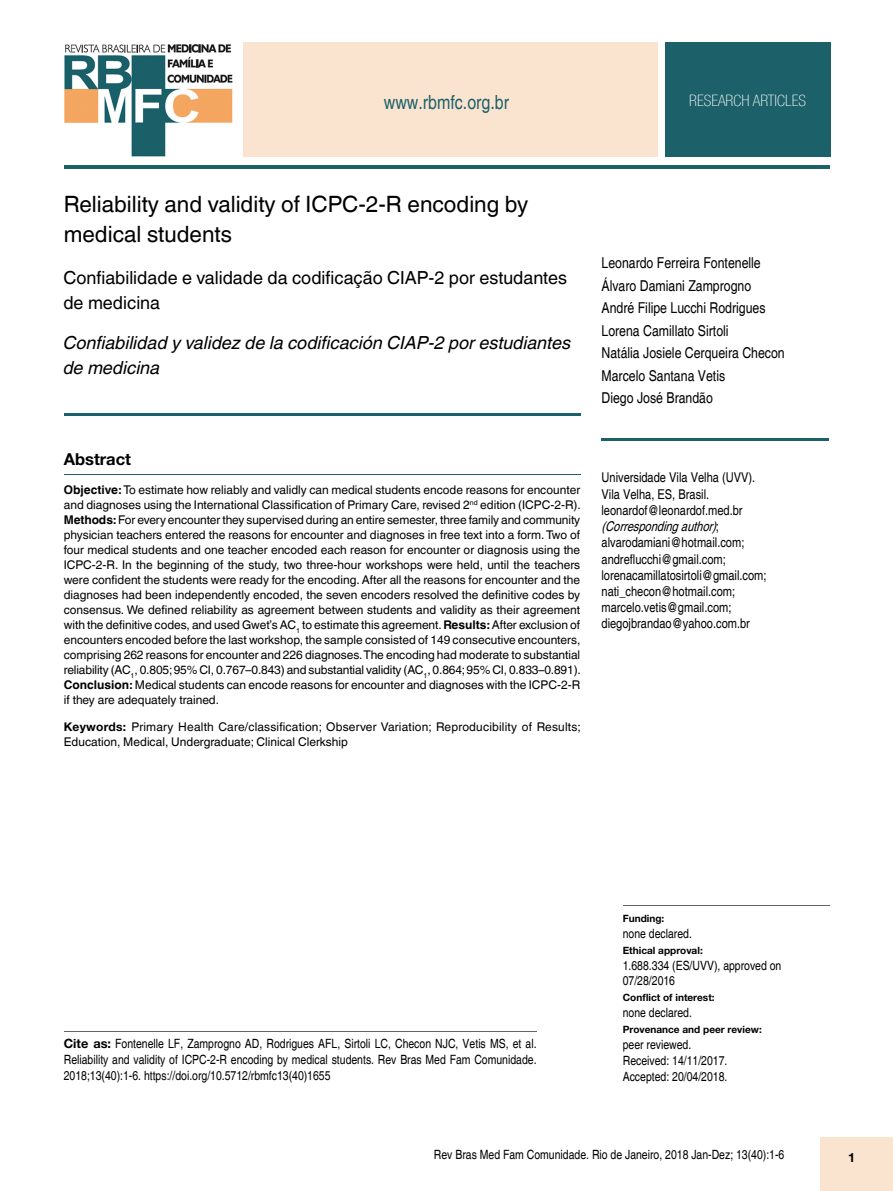
<style>
.page{position:relative;width:893px;height:1191px;background:#fff}
.page>*{position:absolute;margin:0;border:0;box-sizing:border-box;transform-origin:0 0}
.t1{font:22.5px/30px "Helvetica World";color:#000}
.t2{font:condensed 19.5px "Helvetica";color:#1c6069}
.t3{font:italic 18px/25.5px "Helvetica World";color:#000}
.t4{font:18px/25.5px "Helvetica World";color:#000}
.t5{font:700 16.5px "Helvetica Neue";color:#000}
.t6{font:100 condensed 15.75px "Helvetica Neue LT Com";color:#fff}
.t7{font:condensed 15px/22.5px "Helvetica";color:#000}
.t8{font:condensed 13.5px/16.2px "Helvetica";color:#000}
.t9{font:condensed 12.75px/15.9px "Helvetica";color:#000}
.t10{font:700 12.75px "Helvetica Neue";color:#000}
.t11{font:12px/15px "Helvetica World";color:#000;text-align:justify}
.t12{font:700 10.05px "Helvetica Neue";color:#000}
.s1{font-weight:700}
.s2{font-family:"Helvetica Neue";font-weight:700}
.s3{font-style:italic}
.s4{font-family:"Helvetica Neue";font-weight:700;font-stretch:normal}
</style>
<div class="page">
<div style="left:821px;top:1137px;width:72px;height:54px;background:#fae4d0"></div>
<hr style="left:64px;top:165px;width:765px;height:4px;background:#1c6069">
<div style="left:243px;top:43px;width:414px;height:114px;background:#fae4d0"></div>
<div style="left:665px;top:43px;width:165px;height:114px;background:#1c6069"></div>
<img style="left:64px;top:44px;width:169px;height:113px">
<hr style="left:64px;top:413px;width:516px;height:2px;background:#1c6069">
<hr style="left:64px;top:1031px;width:473px;height:1px;background:#636466">
<hr style="left:601px;top:438px;width:228px;height:3px;background:#1c6069">
<hr style="left:623px;top:905px;width:206px;height:1px;background:#636466">
<hr style="left:64px;top:474px;width:516px;height:1px;background:#1c6069">
<h2 class="t2" style="left:384px;top:90px;width:127px">www.rbmfc.org.br</h2>
<h3 class="t6" style="left:689px;top:92px;width:118px">RESEARCH ARTICLES</h3>
<h1 class="t1" style="left:64px;top:190px;width:466px">Reliability and validity of ICPC-2-R encoding by medical students</h1>
<h3 class="t4" style="left:63px;top:265px;width:505px">Confiabilidade e validade da codificação CIAP-2 por estudantes de medicina</h3>
<h3 class="t3" style="left:63px;top:330px;width:509px">Confiabilidad y validez de la codificación CIAP-2 por estudiantes de medicina</h3>
<h3 class="t5" style="left:64px;top:449px;width:69px">Abstract</h3>
<p class="t11" style="left:64px;top:482px;width:519px"><span class="s1">Objective:</span> To estimate how reliably and validly can medical students encode reasons for encounter and diagnoses using the International Classification of Primary Care, revised 2<sup>nd</sup> edition (ICPC-2-R).<br><span class="s1">Methods:</span> For every encounter they supervised during an entire semester, three family and community physician teachers entered the reasons for encounter and diagnoses in free text into a form. Two of four medical students and one teacher encoded each reason for encounter or diagnosis using the ICPC-2-R. In the beginning of the study, two three-hour workshops were held, until the teachers were confident the students were ready for the encoding. After all the reasons for encounter and the diagnoses had been independently encoded, the seven encoders resolved the definitive codes by consensus. We defined reliability as agreement between students and validity as their agreement with the definitive codes, and used Gwet’s AC<sub>1</sub> to estimate this agreement. <span class="s1">Results:</span> After exclusion of encounters encoded before the last workshop, the sample consisted of 149 consecutive encounters, comprising 262 reasons for encounter and 226 diagnoses. The encoding had moderate to substantial reliability (AC<sub>1</sub>, 0.805; 95% CI, 0.767–0.843) and substantial validity (AC<sub>1</sub>, 0.864; 95% CI, 0.833–0.891).<br><span class="s1">Conclusion:</span> Medical students can encode reasons for encounter and diagnoses with the ICPC-2-R if they are adequately trained.</p>
<p class="t11" style="left:64px;top:719px;width:519px"><span class="s2">Keywords:</span> Primary Health Care/classification; Observer Variation; Reproducibility of Results;<br>Education, Medical, Undergraduate; Clinical Clerkship</p>
<p class="t7" style="left:601px;top:252px;width:185px">Leonardo Ferreira Fontenelle<br>Álvaro Damiani Zamprogno<br>André Filipe Lucchi Rodrigues<br>Lorena Camillato Sirtoli<br>Natália Josiele Cerqueira Checon<br>Marcelo Santana Vetis<br>Diego José Brandão</p>
<p class="t8" style="left:601px;top:470px;width:167px">Universidade Vila Velha (UVV).<br>Vila Velha, ES, Brasil. leonardof@leonardof.med.br <span class="s3">(Correspondingauthor)</span>; alvarodamiani@hotmail.com; andreflucchi@gmail.com; lorenacamillatosirtoli@gmail.com; nati_checon@hotmail.com; marcelo.vetis@gmail.com; diegojbrandao@yahoo.com.br</p>
<p class="t9" style="left:64px;top:1035px;width:474px;text-align:justify"><span class="s4">Cite as:</span> Fontenelle LF, Zamprogno AD, Rodrigues AFL, Sirtoli LC, Checon NJC, Vetis MS, et al.<br>Reliability and validity of ICPC-2-R encoding by medical students. Rev Bras Med Fam Comunidade.<br>2018;13(40):1-6. https://doi.org/10.5712/rbmfc13(40)1655</p>
<p class="t12" style="left:623px;top:912px;width:43px">Funding:</p>
<p class="t9" style="left:623px;top:925px;width:71px">none declared.</p>
<p class="t12" style="left:623px;top:943px;width:82px">Ethical approval:</p>
<p class="t9" style="left:623px;top:957px;width:160px">1.688.334 (ES/UVV), approved on<br>07/28/2016</p>
<p class="t12" style="left:623px;top:991px;width:93px">Conflict of interest:</p>
<p class="t9" style="left:623px;top:1005px;width:71px">none declared.</p>
<p class="t12" style="left:623px;top:1023px;width:141px">Provenance and peer review:</p>
<p class="t9" style="left:623px;top:1036px;width:106px">peer reviewed.<br>Received: 14/11/2017.<br>Accepted: 20/04/2018.</p>
<p class="t9" style="left:434px;top:1146px;width:352px">Rev Bras Med Fam Comunidade. Rio de Janeiro, 2018 Jan-Dez; 13(40):1-6</p>
<p class="t10" style="left:848px;top:1149px;width:9px">1</p>
</div>
